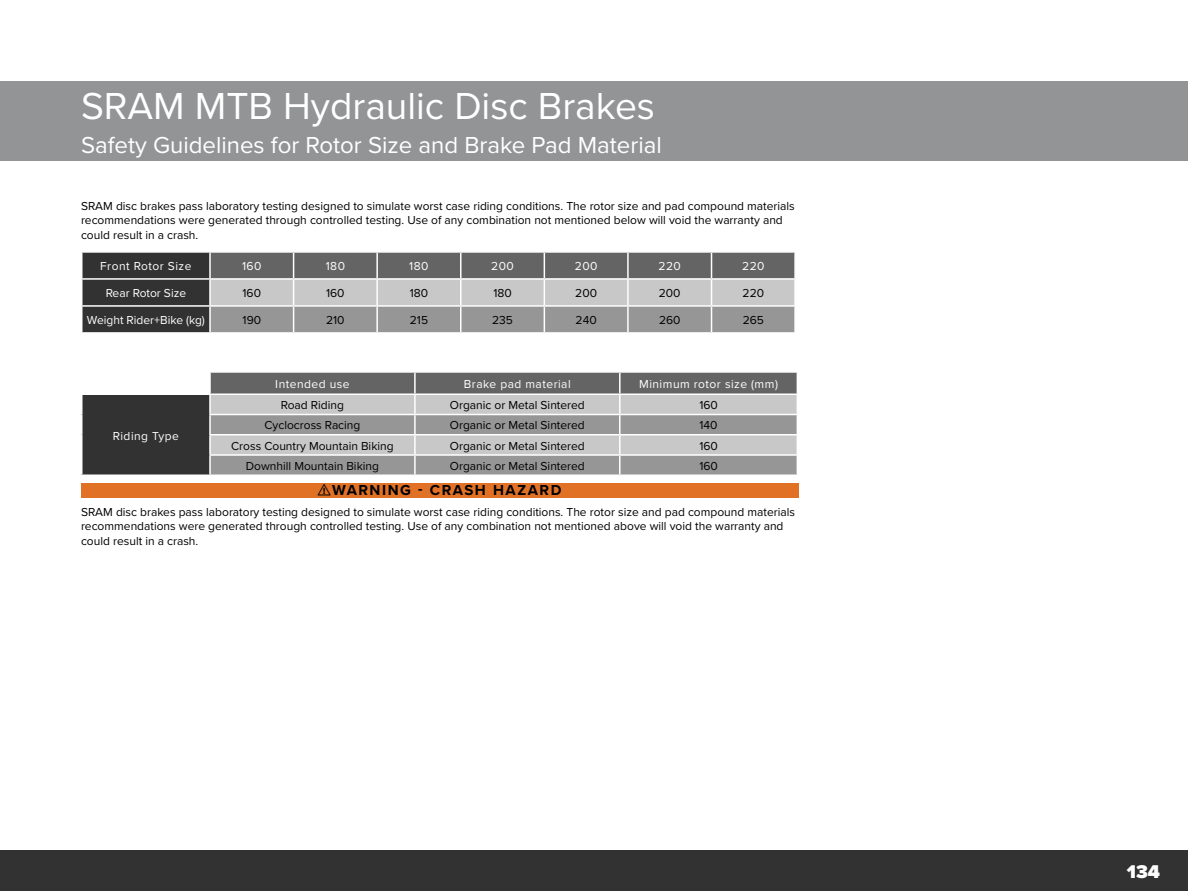
<style>
.page{position:relative;width:1188px;height:891px;background:#fff}
.page>*{position:absolute;margin:0;border:0;box-sizing:border-box;transform-origin:0 0}
.t1{font:39px "Proxima Nova";color:#fff}
.t2{font:24px "Proxima Nova";color:#fff}
.t3{font:900 19.2px "Proxima Nova";color:#fff}
.t4{font:700 15px "Proxima Nova";letter-spacing:.1em;color:#000}
.t5{font:12px/14.4px "Proxima Nova";color:#000}
.t6{font:12px "Proxima Nova";letter-spacing:.04em;color:#fff}
.t7{font:12px "Proxima Nova";color:#fff}
</style>
<div class="page">
<div style="left:0;top:850px;width:1188px;height:41px;background:#323232"></div>
<div style="left:0;top:81px;width:1188px;height:79px;background:#929495"></div>
<div style="left:81px;top:483px;width:717px;height:15px;background:#e17125"></div>
<div style="left:82px;top:394px;width:128px;height:81px;background:#323232"></div>
<hr style="left:81px;top:394px;width:129px;height:1px;background:#fff">
<svg style="left:209px;top:372px;width:589px;height:103px;background:#a5a5a5"></svg>
<hr style="left:620px;top:454px;width:178px;height:2px;background:#fff">
<svg style="left:81px;top:252px;width:714px;height:81px;background:#8e8e8e"></svg>
<hr style="left:209px;top:253px;width:2px;height:25px;background:#fff">
<hr style="left:81px;top:278px;width:129px;height:2px;background:#fff">
<h1 class="t1" style="left:81px;top:76px;width:576px">SRAM MTB Hydraulic Disc Brakes</h1>
<h2 class="t2" style="left:81px;top:127px;width:582px">Safety Guidelines for Rotor Size and Brake Pad Material</h2>
<p class="t5" style="left:81px;top:198px;width:715px">SRAM disc brakes pass laboratory testing designed to simulate worst case riding conditions. The rotor size and pad compound materials recommendations were generated through controlled testing. Use of any combination not mentioned below will void the warranty and could result in a crash.</p>
<p class="t6" style="left:100px;top:257px;width:93px">Front Rotor Size</p>
<p class="t6" style="left:242px;top:257px;width:21px">160</p>
<p class="t6" style="left:326px;top:257px;width:21px">180</p>
<p class="t6" style="left:409px;top:257px;width:21px">180</p>
<p class="t6" style="left:491px;top:257px;width:24px">200</p>
<p class="t6" style="left:575px;top:257px;width:24px">200</p>
<p class="t6" style="left:659px;top:257px;width:24px">220</p>
<p class="t6" style="left:742px;top:257px;width:24px">220</p>
<p class="t7" style="left:106px;top:284px;width:82px">Rear Rotor Size</p>
<p class="t5" style="left:243px;top:285px;width:20px">160</p>
<p class="t5" style="left:326px;top:285px;width:20px">160</p>
<p class="t5" style="left:410px;top:285px;width:20px">180</p>
<p class="t5" style="left:493px;top:285px;width:20px">180</p>
<p class="t5" style="left:575px;top:285px;width:23px">200</p>
<p class="t5" style="left:659px;top:285px;width:23px">200</p>
<p class="t5" style="left:743px;top:285px;width:23px">220</p>
<p class="t7" style="left:87px;top:311px;width:120px">Weight Rider+Bike (kg)</p>
<p class="t5" style="left:243px;top:312px;width:20px">190</p>
<p class="t5" style="left:326px;top:312px;width:20px">210</p>
<p class="t5" style="left:410px;top:312px;width:20px">215</p>
<p class="t5" style="left:492px;top:312px;width:22px">235</p>
<p class="t5" style="left:576px;top:312px;width:23px">240</p>
<p class="t5" style="left:659px;top:312px;width:23px">260</p>
<p class="t5" style="left:743px;top:312px;width:23px">265</p>
<p class="t6" style="left:275px;top:375px;width:76px">Intended use</p>
<p class="t6" style="left:464px;top:375px;width:108px">Brake pad material</p>
<p class="t6" style="left:639px;top:375px;width:140px">Minimum rotor size (mm)</p>
<p class="t5" style="left:281px;top:397px;width:65px">Road Riding</p>
<p class="t5" style="left:450px;top:397px;width:136px">Organic or Metal Sintered</p>
<p class="t5" style="left:699px;top:397px;width:20px">160</p>
<p class="t5" style="left:264px;top:418px;width:98px">Cyclocross Racing</p>
<p class="t5" style="left:450px;top:418px;width:136px">Organic or Metal Sintered</p>
<p class="t5" style="left:700px;top:418px;width:20px">140</p>
<p class="t5" style="left:231px;top:438px;width:164px">Cross Country Mountain Biking</p>
<p class="t5" style="left:450px;top:438px;width:136px">Organic or Metal Sintered</p>
<p class="t5" style="left:699px;top:438px;width:20px">160</p>
<p class="t5" style="left:246px;top:458px;width:135px">Downhill Mountain Biking</p>
<p class="t5" style="left:450px;top:458px;width:136px">Organic or Metal Sintered</p>
<p class="t5" style="left:699px;top:458px;width:20px">160</p>
<p class="t4" style="left:318px;top:479px;width:245px">⚠WARNING - CRASH HAZARD</p>
<p class="t5" style="left:81px;top:504px;width:716px">SRAM disc brakes pass laboratory testing designed to simulate worst case riding conditions. The rotor size and pad compound materials recommendations were generated through controlled testing. Use of any combination not mentioned above will void the warranty and could result in a crash.</p>
<p class="t6" style="left:113px;top:427px;width:68px">Riding Type</p>
<h3 class="t3" style="left:1127px;top:857px;width:35px">134</h3>
</div>
